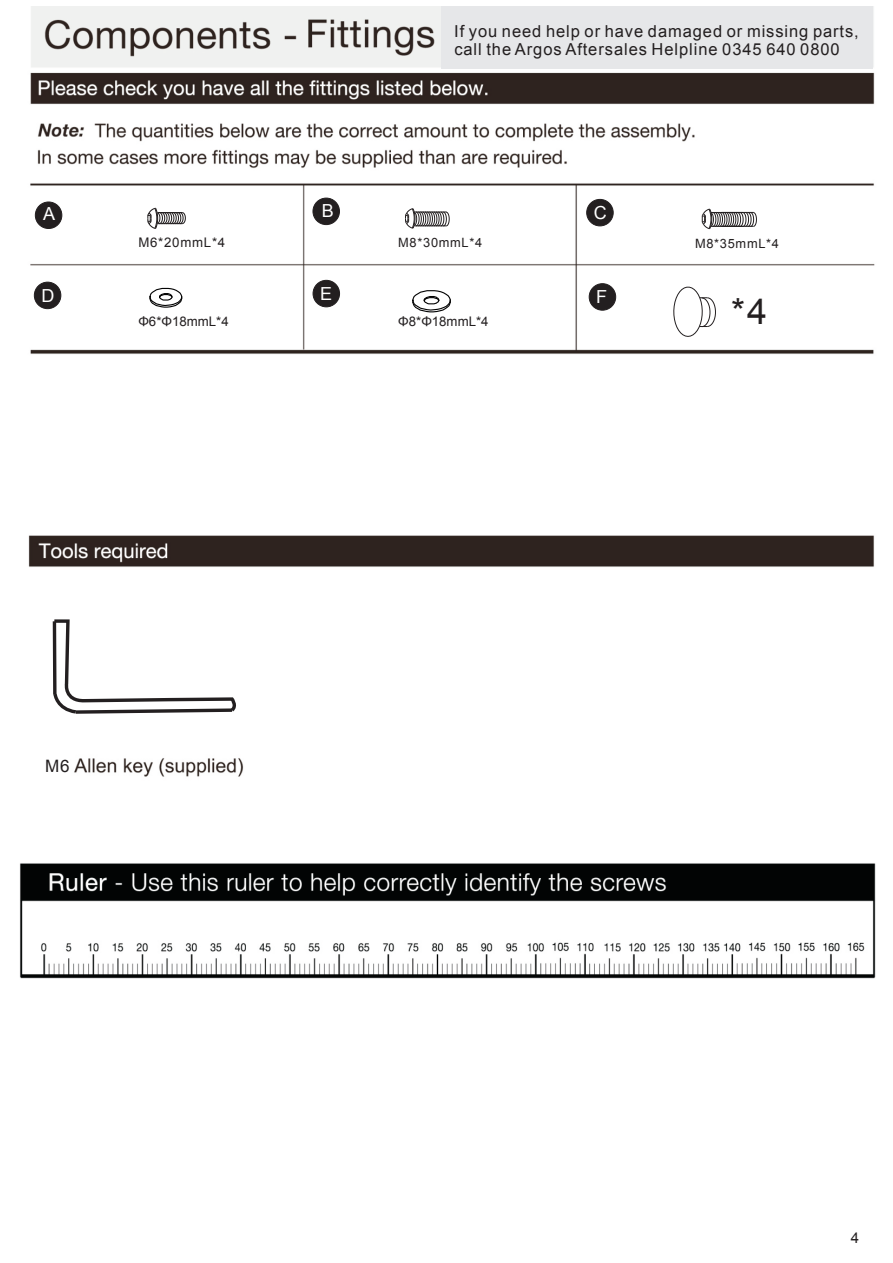
<style>
.page{position:relative;width:893px;height:1263px;background:#fff}
.page>*{position:absolute;margin:0;border:0;box-sizing:border-box;transform-origin:0 0}
.t1{font:36px "Arial";color:#231f20}
.t2{font:18px "Arial";color:#fff}
.t3{font:17.1px "Arial";color:#231f20}
.t4{font:16.5px/18.5px "Arial";letter-spacing:.055em;color:#231f20}
.t5{font:15px "Arial";color:#231f20}
.t6{font:13.2px "Arial";color:#231f20}
.t7{font:12.75px "Arial";letter-spacing:.055em;color:#231f20}
</style>
<div class="page">
<img style="left:20px;top:7px;width:856px;height:972px">
<svg style="left:146px;top:207px;width:40px;height:23px"></svg>
<svg style="left:404px;top:207px;width:46px;height:22px"></svg>
<div style="left:35px;top:202px;width:27px;height:26px;background:#231f20;border-radius:50%"></div>
<div style="left:35px;top:202px;width:27px;height:27px;border:1px solid #231f20;border-radius:50%"></div>
<div style="left:313px;top:198px;width:26px;height:27px;background:#231f20;border-radius:50%"></div>
<div style="left:313px;top:198px;width:27px;height:27px;border:1px solid #231f20;border-radius:50%"></div>
<div style="left:587px;top:199px;width:26px;height:27px;background:#231f20;border-radius:50%"></div>
<div style="left:586px;top:199px;width:28px;height:27px;border:1px solid #231f20;border-radius:50%"></div>
<div style="left:278px;top:601px;width:334px;height:198px;background:#fff"></div>
<div style="left:40px;top:753px;width:29px;height:23px;background:#fff"></div>
<div style="left:39px;top:626px;width:215px;height:95px;background:#fff"></div>
<svg style="left:51px;top:618px;width:186px;height:361px"></svg>
<svg style="left:52px;top:691px;width:184px;height:25px"></svg>
<svg style="left:53px;top:621px;width:4px;height:73px"></svg>
<div style="left:441px;top:7px;width:432px;height:62px;background:#e6e7e9"></div>
<div style="left:34px;top:282px;width:27px;height:27px;background:#231f20;border-radius:50%"></div>
<div style="left:34px;top:282px;width:27px;height:27px;border:1px solid #231f20;border-radius:50%"></div>
<svg style="left:701px;top:208px;width:56px;height:22px"></svg>
<svg style="left:673px;top:286px;width:43px;height:51px"></svg>
<div style="left:589px;top:284px;width:27px;height:26px;background:#231f20;border-radius:50%"></div>
<div style="left:589px;top:283px;width:27px;height:28px;border:1px solid #231f20;border-radius:50%"></div>
<svg style="left:149px;top:287px;width:34px;height:21px"></svg>
<svg style="left:411px;top:290px;width:41px;height:23px"></svg>
<div style="left:313px;top:280px;width:27px;height:27px;background:#231f20;border-radius:50%"></div>
<div style="left:313px;top:280px;width:27px;height:27px;border:1px solid #231f20;border-radius:50%"></div>
<p class="t4" style="left:454px;top:22px;width:406px">If you need help or have damaged or missing parts, call the Argos Aftersales Helpline 0345 640 0800</p>
<p class="t2" style="left:43px;top:202px;width:14px">A</p>
<p class="t2" style="left:322px;top:199px;width:14px">B</p>
<p class="t2" style="left:594px;top:201px;width:14px">C</p>
<p class="t2" style="left:41px;top:284px;width:14px">D</p>
<p class="t6" style="left:138px;top:234px;width:88px">M6*20mmL*4</p>
<p class="t7" style="left:398px;top:234px;width:86px">M8*30mmL*4</p>
<p class="t2" style="left:320px;top:282px;width:14px">E</p>
<p class="t6" style="left:138px;top:313px;width:92px">Φ6*Φ18mmL*4</p>
<p class="t6" style="left:398px;top:313px;width:92px">Φ8*Φ18mmL*4</p>
<p class="t2" style="left:596px;top:285px;width:12px">F</p>
<p class="t7" style="left:695px;top:235px;width:86px">M8*35mmL*4</p>
<h1 class="t1" style="left:731px;top:288px;width:38px">*4</h1>
<p class="t3" style="left:45px;top:755px;width:26px">M6</p>
<p class="t5" style="left:851px;top:1228px;width:10px">4</p>
</div>
